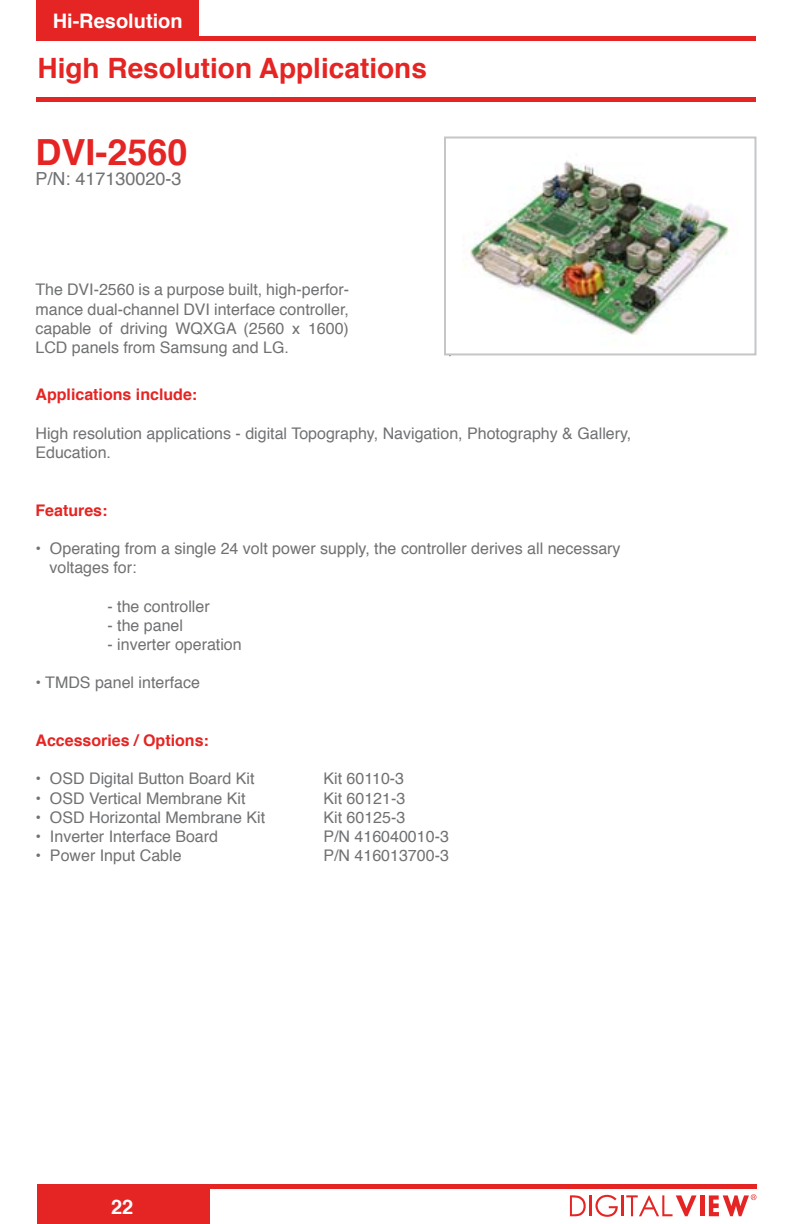
<style>
.page{position:relative;width:792px;height:1224px;background:#fff}
.page>*{position:absolute;margin:0;border:0;box-sizing:border-box;transform-origin:0 0}
.t1{font:700 36px "Helvetica";color:#e42523}
.t2{font:700 28px "Helvetica";color:#e42523}
.t3{font:700 20px "Helvetica";color:#fff}
.t4{font:18px "Helvetica";color:#707173}
.t5{font:16px/19.2px "Helvetica";color:#707173}
.t6{font:700 16px "Helvetica";color:#e42523}
</style>
<div class="page">
<div style="left:37px;top:1185px;width:172px;height:39px;background:#e42523"></div>
<div style="left:36px;top:36px;width:720px;height:5px;background:#e42523"></div>
<div style="left:37px;top:1184px;width:720px;height:5px;background:#e42523"></div>
<div style="left:36px;top:0;width:163px;height:38px;background:#e42523"></div>
<div style="left:36px;top:97px;width:720px;height:5px;background:#e42523"></div>
<svg style="left:570px;top:1195px;width:16px;height:21px"></svg>
<hr style="left:589px;top:1195px;width:3px;height:21px;background:#e42523">
<svg style="left:595px;top:1195px;width:23px;height:22px"></svg>
<hr style="left:622px;top:1195px;width:2px;height:21px;background:#e42523">
<svg style="left:626px;top:1195px;width:71px;height:21px"></svg>
<div style="left:700px;top:1195px;width:5px;height:21px;background:#e42523"></div>
<svg style="left:709px;top:1194px;width:47px;height:22px"></svg>
<svg style="left:445px;top:355px;width:10px;height:2px"></svg>
<img style="left:462px;top:161px;width:268px;height:174px">
<div style="left:444px;top:136px;width:313px;height:219px;border:2px solid #c5c6c8"></div>
<p class="t3" style="left:53px;top:13px;width:131px">Hi-Resolution</p>
<h2 class="t2" style="left:38px;top:58px;width:391px">High Resolution Applications</h2>
<h1 class="t1" style="left:36px;top:138px;width:154px">DVI-2560</h1>
<p class="t4" style="left:36px;top:171px;width:148px">P/N: 417130020-3</p>
<p class="t5" style="left:36px;top:282px;width:315px;text-align:justify">The DVI-2560 is a purpose built, high-perfor&shy;mance dual-channel DVI interface controller, capable of driving WQXGA (2560 x 1600)<br>LCD panels from Samsung and LG.</p>
<p class="t6" style="left:36px;top:388px;width:163px">Applications include:</p>
<p class="t5" style="left:36px;top:425px;width:597px">High resolution applications - digital Topography, Navigation, Photography &amp; Gallery,<br>Education.</p>
<p class="t6" style="left:36px;top:504px;width:74px">Features:</p>
<p class="t5" style="left:50px;top:539px;width:573px;text-indent:-14px">• Operating from a single 24 volt power supply, the controller derives all necessary voltages for:</p>
<p class="t5" style="left:108px;top:598px;width:104px">- the controller</p>
<p class="t5" style="left:108px;top:617px;width:77px">- the panel</p>
<p class="t5" style="left:108px;top:636px;width:136px">- inverter operation</p>
<p class="t5" style="left:36px;top:674px;width:166px">• TMDS panel interface</p>
<p class="t6" style="left:36px;top:734px;width:175px">Accessories / Options:</p>
<p class="t5" style="left:36px;top:770px;width:221px">• OSD Digital Button Board Kit</p>
<p class="t5" style="left:324px;top:770px;width:82px">Kit 60110-3</p>
<p class="t5" style="left:36px;top:789px;width:212px">• OSD Vertical Membrane Kit</p>
<p class="t5" style="left:324px;top:789px;width:83px">Kit 60121-3</p>
<p class="t5" style="left:36px;top:808px;width:231px">• OSD Horizontal Membrane Kit</p>
<p class="t5" style="left:323px;top:808px;width:83px">Kit 60125-3</p>
<p class="t5" style="left:36px;top:827px;width:184px">• Inverter Interface Board</p>
<p class="t5" style="left:324px;top:827px;width:127px">P/N 416040010-3</p>
<p class="t5" style="left:36px;top:846px;width:148px">• Power Input Cable</p>
<p class="t5" style="left:324px;top:846px;width:127px">P/N 416013700-3</p>
<p class="t3" style="left:111px;top:1199px;width:24px">22</p>
</div>
